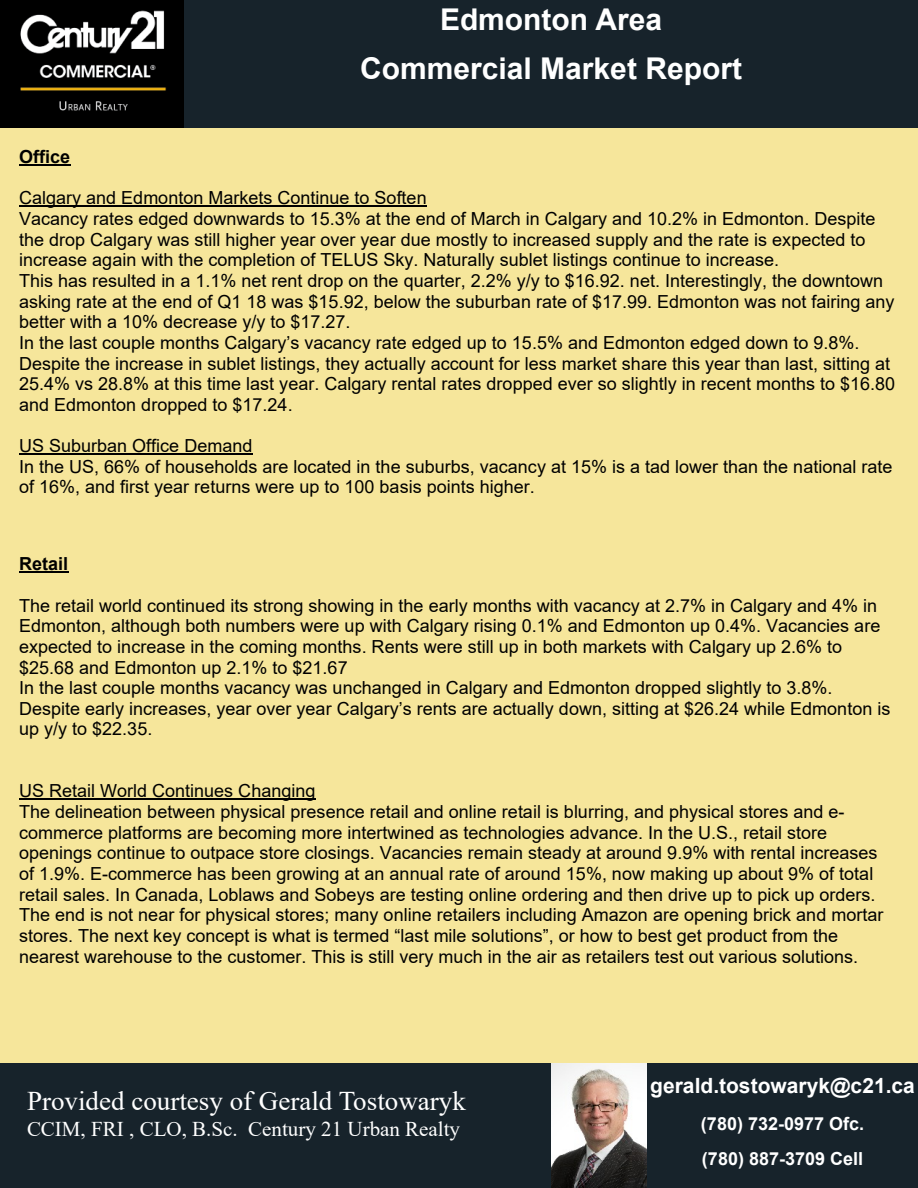
<style>
.page{position:relative;width:918px;height:1188px;background:#f6e69b}
.page>*{position:absolute;margin:0;border:0;box-sizing:border-box;transform-origin:0 0}
.t1{font:700 30px/49.3px "Arial";color:#fff;text-align:center}
.t2{font:27px "Times New Roman";color:#fff}
.t3{font:21px "Times New Roman";color:#fff}
.t4{font:700 21px "Arial";color:#fff}
.t5{font:18px/20.7px "Arial";color:#000}
.t6{font:700 18px/35.7px "Arial";color:#fff}
.t7{font:700 18px "Arial";color:#000}
</style>
<div class="page">
<img style="left:0;top:0;width:184px;height:128px">
<div style="left:184px;top:0;width:734px;height:128px;background:#17232b"></div>
<div style="left:0;top:1063px;width:551px;height:125px;background:#17232b"></div>
<img style="left:551px;top:1063px;width:96px;height:125px">
<div style="left:647px;top:1063px;width:271px;height:125px;background:#17232b"></div>
<hr style="left:19px;top:164px;width:51px;height:2px;background:#000">
<hr style="left:19px;top:206px;width:408px;height:1px;background:#000">
<hr style="left:19px;top:453px;width:233px;height:2px;background:#000">
<hr style="left:19px;top:571px;width:49px;height:2px;background:#000">
<hr style="left:19px;top:799px;width:297px;height:1px;background:#000">
<h1 class="t1" style="left:360px;top:-2px;width:383px">Edmonton Area<br>Commercial Market Report</h1>
<p class="t7" style="left:19px;top:150px;width:53px">Office</p>
<p class="t5" style="left:19px;top:189px;width:878px">Calgary and Edmonton Markets Continue to Soften<br>Vacancy rates edged downwards to 15.3% at the end of March in Calgary and 10.2% in Edmonton. Despite the drop Calgary was still higher year over year due mostly to increased supply and the rate is expected to increase again with the completion of TELUS Sky. Naturally sublet listings continue to increase.<br>This has resulted in a 1.1% net rent drop on the quarter, 2.2% y/y to $16.92. net. Interestingly, the downtown asking rate at the end of Q1 18 was $15.92, below the suburban rate of $17.99. Edmonton was not fairing any better with a 10% decrease y/y to $17.27.<br>In the last couple months Calgary’s vacancy rate edged up to 15.5% and Edmonton edged down to 9.8%.<br>Despite the increase in sublet listings, they actually account for less market share this year than last, sitting at 25.4% vs 28.8% at this time last year. Calgary rental rates dropped ever so slightly in recent months to $16.80 and Edmonton dropped to $17.24.</p>
<p class="t5" style="left:19px;top:437px;width:875px">US Suburban Office Demand<br>In the US, 66% of households are located in the suburbs, vacancy at 15% is a tad lower than the national rate of 16%, and first year returns were up to 100 basis points higher.</p>
<p class="t7" style="left:19px;top:557px;width:51px">Retail</p>
<p class="t5" style="left:19px;top:597px;width:873px">The retail world continued its strong showing in the early months with vacancy at 2.7% in Calgary and 4% in Edmonton, although both numbers were up with Calgary rising 0.1% and Edmonton up 0.4%. Vacancies are expected to increase in the coming months. Rents were still up in both markets with Calgary up 2.6% to $25.68 and Edmonton up 2.1% to $21.67<br>In the last couple months vacancy was unchanged in Calgary and Edmonton dropped slightly to 3.8%.<br>Despite early increases, year over year Calgary’s rents are actually down, sitting at $26.24 while Edmonton is up y/y to $22.35.</p>
<p class="t5" style="left:19px;top:782px;width:866px">US Retail World Continues Changing<br>The delineation between physical presence retail and online retail is blurring, and physical stores and e&shy;commerce platforms are becoming more intertwined as technologies advance. In the U.S., retail store openings continue to outpace store closings. Vacancies remain steady at around 9.9% with rental increases of 1.9%. E-commerce has been growing at an annual rate of around 15%, now making up about 9% of total retail sales. In Canada, Loblaws and Sobeys are testing online ordering and then drive up to pick up orders.<br>The end is not near for physical stores; many online retailers including Amazon are opening brick and mortar stores. The next key concept is what is termed “last mile solutions”, or how to best get product from the nearest warehouse to the customer. This is still very much in the air as retailers test out various solutions.</p>
<h2 class="t2" style="left:27px;top:1091px;width:440px">Provided courtesy of Gerald Tostowaryk</h2>
<p class="t3" style="left:27px;top:1121px;width:435px">CCIM, FRI , CLO, B.Sc. Century 21 Urban Realty</p>
<p class="t4" style="left:650px;top:1078px;width:266px">gerald.tostowaryk@c21.ca</p>
<p class="t6" style="left:701px;top:1107px;width:165px">(780) 732-0977 Ofc. (780) 887-3709 Cell</p>
</div>
